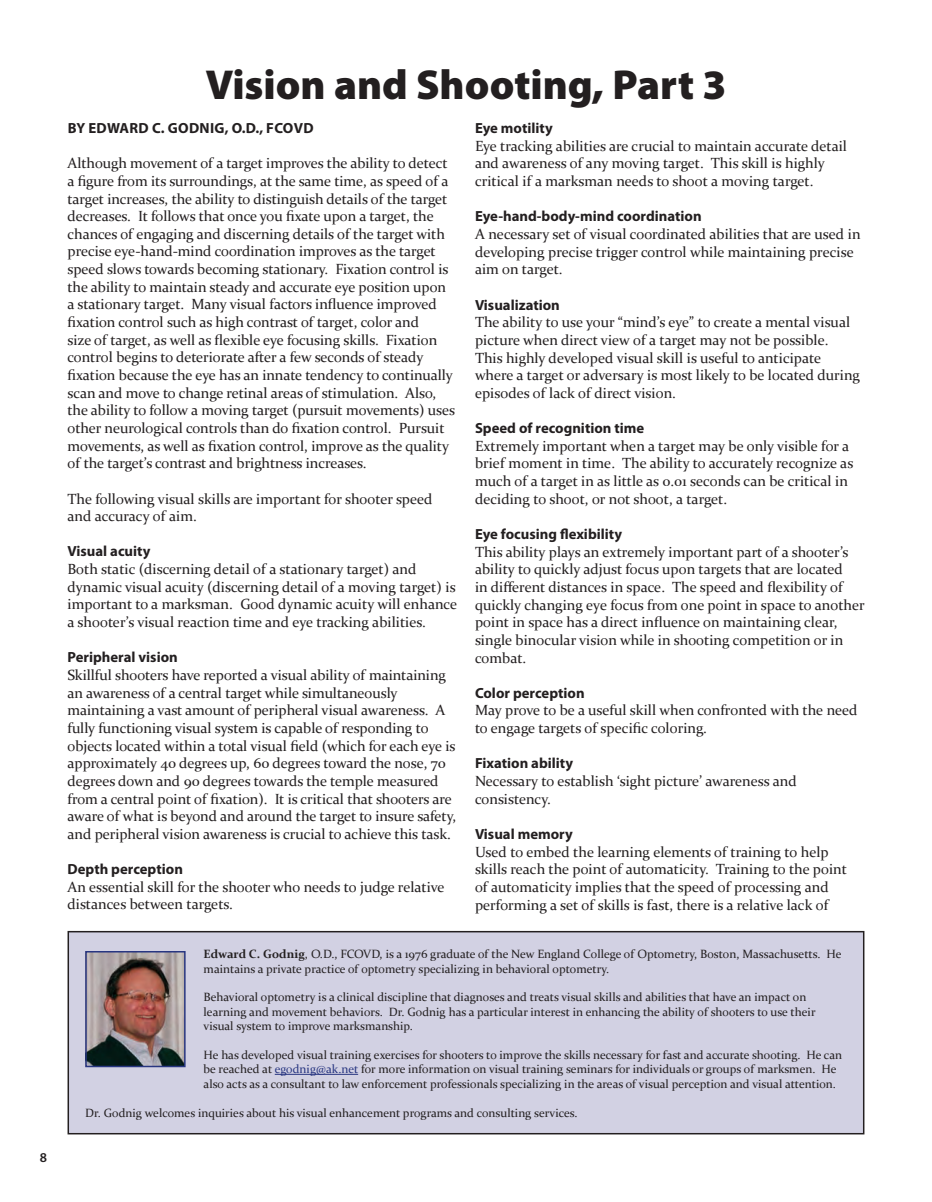
<style>
.page{position:relative;width:932px;height:1202px;background:#fff}
.page>*{position:absolute;margin:0;border:0;box-sizing:border-box;transform-origin:0 0}
.t1{font:900 42px "Myriad Pro";color:#231f20}
.t2{font:14.7px/17.7px "Constantia";letter-spacing:-.005em;color:#231f20}
.t3{font:700 14.7px "Myriad Pro";letter-spacing:.02em;color:#231f20}
.t4{font:600 13.5px "Myriad Pro";color:#231f20}
.t5{font:12px/14.4px "Constantia";color:#231f20}
.s1{font-family:"Myriad Pro";font-weight:700}
.s2{font-weight:700}
.s3{color:#283681}
</style>
<div class="page">
<div style="left:68px;top:931px;width:795px;height:202px;background:#d2d1e3"></div>
<div style="left:68px;top:931px;width:796px;height:203px;border:2px solid #231f20"></div>
<hr style="left:275px;top:1074px;width:83px;height:1px;background:#283681">
<img style="left:88px;top:954px;width:95px;height:110px">
<div style="left:85px;top:951px;width:101px;height:116px;border:2px solid #283681"></div>
<p class="t4" style="left:40px;top:1148px;width:9px">8</p>
<p class="t1" style="left:205px;top:57px;width:522px">Vision and Shooting, Part 3</p>
<p class="t2" style="left:475px;top:119px;width:373px"><span class="s1">Eye motility<br></span>Eye tracking abilities are crucial to maintain accurate detail and awareness of any moving target. This skill is highly critical if a marksman needs to shoot a moving target.</p>
<p class="t2" style="left:475px;top:207px;width:387px"><span class="s1">Eye-hand-body-mind coordination<br></span>A necessary set of visual coordinated abilities that are used in developing precise trigger control while maintaining precise aim on target.</p>
<p class="t2" style="left:475px;top:295px;width:386px"><span class="s1">Visualization<br></span>The ability to use your “mind’s eye” to create a mental visual picture when direct view of a target may not be possible.<br>This highly developed visual skill is useful to anticipate where a target or adversary is most likely to be located during episodes of lack of direct vision.</p>
<p class="t2" style="left:475px;top:418px;width:380px"><span class="s1">Speed of recognition time<br></span>Extremely important when a target may be only visible for a brief moment in time. The ability to accurately recognize as much of a target in as little as 0.01 seconds can be critical in deciding to shoot, or not shoot, a target.</p>
<p class="t2" style="left:475px;top:524px;width:391px"><span class="s1">Eye focusing flexibility<br></span>This ability plays an extremely important part of a shooter’s ability to quickly adjust focus upon targets that are located<br>in different distances in space. The speed and flexibility of quickly changing eye focus from one point in space to another point in space has a direct influence on maintaining clear, single binocular vision while in shooting competition or in combat.</p>
<p class="t2" style="left:475px;top:683px;width:384px"><span class="s1">Color perception<br></span>May prove to be a useful skill when confronted with the need to engage targets of specific coloring.</p>
<p class="t2" style="left:475px;top:754px;width:323px"><span class="s1">Fixation ability<br></span>Necessary to establish ‘sight picture’ awareness and consistency.</p>
<p class="t2" style="left:475px;top:824px;width:373px"><span class="s1">Visual memory<br></span>Used to embed the learning elements of training to help skills reach the point of automaticity. Training to the point of automaticity implies that the speed of processing and performing a set of skills is fast, there is a relative lack of</p>
<p class="t3" style="left:68px;top:118px;width:247px">By Edward C. Godn ig, O.D., FCOVD</p>
<p class="t2" style="left:67px;top:154px;width:389px">Although movement of a target improves the ability to detect a figure from its surroundings, at the same time, as speed of a target increases, the ability to distinguish details of the target decreases. It follows that once you fixate upon a target, the chances of engaging and discerning details of the target with precise eye-hand-mind coordination improves as the target speed slows towards becoming stationary. Fixation control is the ability to maintain steady and accurate eye position upon a stationary target. Many visual factors influence improved fixation control such as high contrast of target, color and<br>size of target, as well as flexible eye focusing skills. Fixation control begins to deteriorate after a few seconds of steady fixation because the eye has an innate tendency to continually scan and move to change retinal areas of stimulation. Also, the ability to follow a moving target (pursuit movements) uses other neurological controls than do fixation control. Pursuit movements, as well as fixation control, improve as the quality of the target’s contrast and brightness increases.</p>
<p class="t2" style="left:67px;top:489px;width:366px">The following visual skills are important for shooter speed and accuracy of aim.</p>
<p class="t2" style="left:67px;top:542px;width:391px"><span class="s1">Visual acuity<br></span>Both static (discerning detail of a stationary target) and dynamic visual acuity (discerning detail of a moving target) is important to a marksman. Good dynamic acuity will enhance a shooter’s visual reaction time and eye tracking abilities.</p>
<p class="t2" style="left:67px;top:648px;width:390px"><span class="s1">Peripheral vision<br></span>Skillful shooters have reported a visual ability of maintaining an awareness of a central target while simultaneously maintaining a vast amount of peripheral visual awareness. A fully functioning visual system is capable of responding to objects located within a total visual field (which for each eye is approximately 40 degrees up, 60 degrees toward the nose, 70 degrees down and 90 degrees towards the temple measured from a central point of fixation). It is critical that shooters are aware of what is beyond and around the target to insure safety, and peripheral vision awareness is crucial to achieve this task.</p>
<p class="t2" style="left:67px;top:859px;width:378px"><span class="s1">Depth perception<br></span>An essential skill for the shooter who needs to judge relative distances between targets.</p>
<p class="t5" style="left:204px;top:946px;width:639px"><span class="s2">Edward C. Godnig</span>, O.D., FCOVD, is a 1976 graduate of the New England College of Optometry, Boston, Massachusetts. He maintains a private practice of optometry specializing in behavioral optometry.</p>
<p class="t5" style="left:204px;top:989px;width:613px">Behavioral optometry is a clinical discipline that diagnoses and treats visual skills and abilities that have an impact on learning and movement behaviors. Dr. Godnig has a particular interest in enhancing the ability of shooters to use their visual system to improve marksmanship.</p>
<p class="t5" style="left:204px;top:1047px;width:640px">He has developed visual training exercises for shooters to improve the skills necessary for fast and accurate shooting. He can be reached at <span class="s3">egodnig@ak.net</span> for more information on visual training seminars for individuals or groups of marksmen. He also acts as a consultant to law enforcement professionals specializing in the areas of visual perception and visual attention.</p>
<p class="t5" style="left:85px;top:1104px;width:494px">Dr. Godnig welcomes inquiries about his visual enhancement programs and consulting services.</p>
</div>
